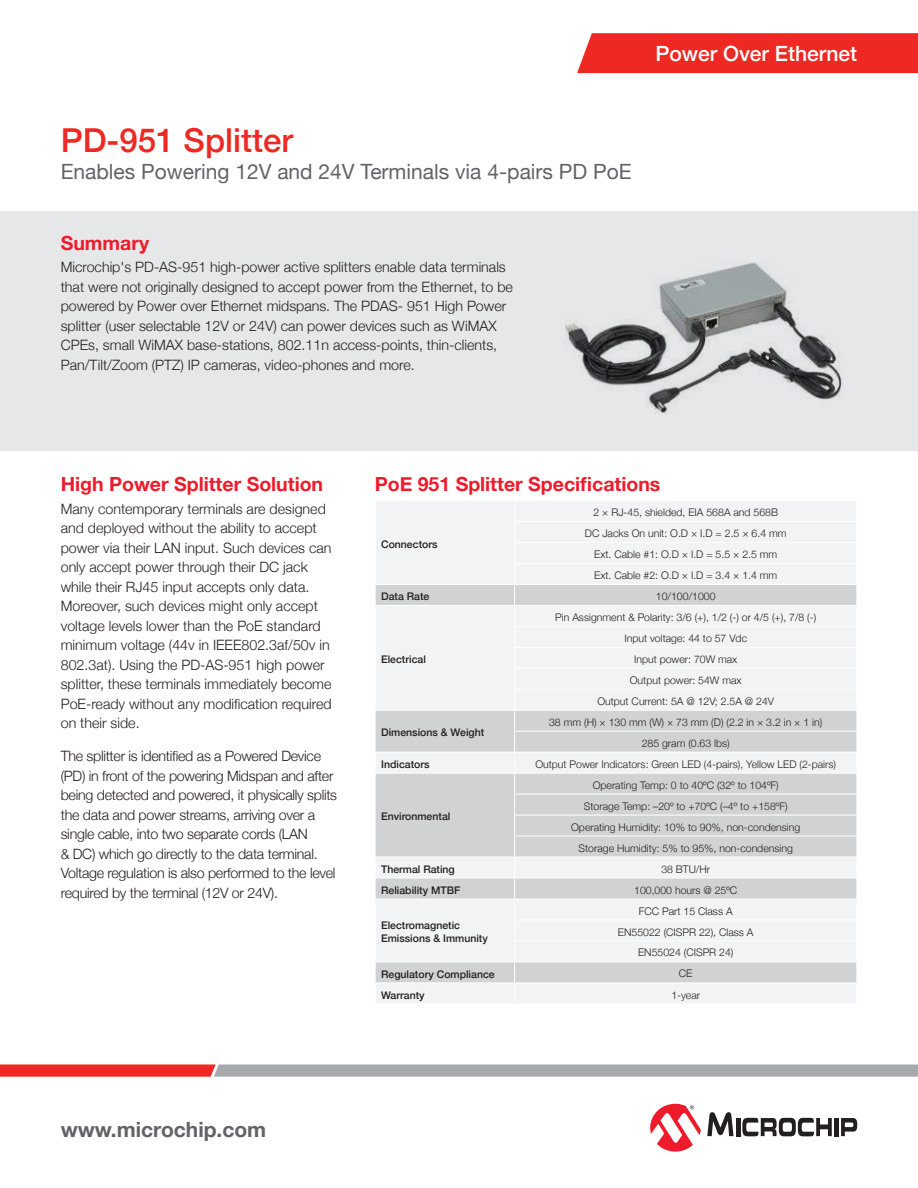
<style>
.page{position:relative;width:918px;height:1188px;background:#fff}
.page>*{position:absolute;margin:0;border:0;box-sizing:border-box;transform-origin:0 0}
.SS_TITLE{font:500 33px "Helvetica Neue";color:#ee2823}
.SS_SUBTITLE{font:21px "Helvetica Neue";color:#636366}
.t1{font:700 21px "Helvetica Neue";color:#636366}
.CATEGORY{font:500 21px "Helvetica Neue";color:#fff}
.SUBHEAD1{font:700 19.5px "Helvetica Neue";color:#ee1b2c}
.BODY_TEXT{font:300 14.25px/19.5px "Helvetica Neue";color:#231f20}
.BODY_TEXT-2{font:300 14.25px/19.5px "Helvetica Neue";letter-spacing:-.02em;color:#231f20}
.TABLE_BODY{font:300 10.5px "Helvetica Neue";color:#231f20}
.TABLE_BOLD_LEFT{font:500 10.5px/12.6px "Helvetica Neue";color:#231f20}
</style>
<div class="page">
<div style="left:0;top:211px;width:918px;height:239px;background:#e6e7e9"></div>
<svg style="left:0;top:1065px;width:918px;height:12px;background:#ba8e90"></svg>
<svg style="left:707px;top:1112px;width:27px;height:24px"></svg>
<hr style="left:736px;top:1118px;width:4px;height:18px;background:#231f20">
<div style="left:834px;top:1118px;width:5px;height:18px;background:#231f20"></div>
<svg style="left:841px;top:1118px;width:16px;height:18px"></svg>
<svg style="left:742px;top:1117px;width:90px;height:19px"></svg>
<svg style="left:650px;top:1104px;width:51px;height:48px"></svg>
<div style="left:577px;top:33px;width:341px;height:40px;background:#ee2823"></div>
<img style="left:565px;top:262px;width:278px;height:151px">
<div style="left:376px;top:501px;width:480px;height:502px;background:#f2f3f4"></div>
<svg style="left:376px;top:585px;width:480px;height:398px;fill:#f2f3f4"></svg>
<svg style="left:856px;top:585px;width:1px;height:398px"></svg>
<hr style="left:514px;top:521px;width:343px;height:1px;background:#fff">
<hr style="left:514px;top:542px;width:343px;height:1px;background:#fff">
<hr style="left:514px;top:563px;width:343px;height:1px;background:#fff">
<hr style="left:375px;top:584px;width:140px;height:1px;background:#fff">
<hr style="left:515px;top:584px;width:342px;height:1px;background:#fff">
<hr style="left:375px;top:605px;width:140px;height:1px;background:#fff">
<hr style="left:515px;top:605px;width:342px;height:1px;background:#fff">
<hr style="left:514px;top:626px;width:343px;height:1px;background:#fff">
<hr style="left:514px;top:647px;width:343px;height:1px;background:#fff">
<hr style="left:514px;top:668px;width:343px;height:1px;background:#fff">
<hr style="left:514px;top:689px;width:343px;height:1px;background:#fff">
<hr style="left:375px;top:710px;width:140px;height:1px;background:#fff">
<hr style="left:515px;top:710px;width:342px;height:1px;background:#fff">
<hr style="left:514px;top:731px;width:343px;height:1px;background:#fff">
<hr style="left:375px;top:752px;width:140px;height:1px;background:#fff">
<hr style="left:515px;top:752px;width:342px;height:1px;background:#fff">
<hr style="left:515px;top:773px;width:342px;height:1px;background:#fff">
<hr style="left:514px;top:794px;width:343px;height:1px;background:#fff">
<hr style="left:514px;top:815px;width:343px;height:1px;background:#fff">
<hr style="left:514px;top:836px;width:343px;height:1px;background:#fff">
<hr style="left:515px;top:857px;width:342px;height:1px;background:#fff">
<hr style="left:375px;top:878px;width:140px;height:1px;background:#fff">
<hr style="left:515px;top:878px;width:342px;height:1px;background:#fff">
<hr style="left:515px;top:899px;width:342px;height:1px;background:#fff">
<hr style="left:514px;top:920px;width:343px;height:1px;background:#fff">
<hr style="left:514px;top:941px;width:343px;height:1px;background:#fff">
<hr style="left:515px;top:962px;width:342px;height:1px;background:#fff">
<hr style="left:375px;top:983px;width:140px;height:1px;background:#fff">
<hr style="left:515px;top:983px;width:342px;height:1px;background:#fff">
<hr style="left:375px;top:773px;width:140px;height:1px;background:#fff">
<hr style="left:375px;top:857px;width:140px;height:1px;background:#fff">
<hr style="left:375px;top:899px;width:140px;height:1px;background:#fff">
<svg style="left:514px;top:501px;width:1px;height:502px"></svg>
<hr style="left:375px;top:962px;width:140px;height:1px;background:#fff">
<svg style="left:375px;top:585px;width:1px;height:398px"></svg>
<p class="CATEGORY" style="left:655px;top:37px;width:203px">Power Over Ethernet</p>
<p class="SS_TITLE" style="left:61px;top:114px;width:234px">PD-951 Splitter</p>
<p class="SS_SUBTITLE" style="left:61px;top:157px;width:572px">Enables Powering 12V and 24V Terminals via 4-pairs PD PoE</p>
<p class="SUBHEAD1" style="left:61px;top:227px;width:90px">Summary</p>
<p class="BODY_TEXT" style="left:61px;top:257px;width:454px">Microchip's PD-AS-951 high-power active splitters enable data terminals that were not originally designed to accept power from the Ethernet, to be powered by Power over Ethernet midspans. The PDAS- 951 High Power splitter (user selectable 12V or 24V) can power devices such as WiMAX CPEs, small WiMAX base-stations, 802.11n access-points, thin-clients, Pan/Tilt/Zoom (PTZ) IP cameras, video-phones and more.</p>
<p class="SUBHEAD1" style="left:61px;top:469px;width:264px">High Power Splitter Solution</p>
<p class="BODY_TEXT" style="left:61px;top:498px;width:272px">Many contemporary terminals are designed and deployed without the ability to accept power via their LAN input. Such devices can only accept power through their DC jack while their RJ45 input accepts only data.<br>Moreover, such devices might only accept voltage levels lower than the PoE standard minimum voltage (44v in IEEE802.3af/50v in 802.3at). Using the PD-AS-951 high power splitter, these terminals immediately become PoE-ready without any modification required on their side.</p>
<p class="BODY_TEXT-2" style="left:61px;top:745px;width:278px">The splitter is identified as a Powered Device (PD) in front of the powering Midspan and after being detected and powered, it physically splits the data and power streams, arriving over a single cable, into two separate cords (LAN<br>&amp; DC) which go directly to the data terminal.<br>Voltage regulation is also performed to the level required by the terminal (12V or 24V).</p>
<p class="SUBHEAD1" style="left:375px;top:469px;width:287px">PoE 951 Splitter Specifications</p>
<p class="TABLE_BOLD_LEFT" style="left:381px;top:537px;width:58px">Connectors</p>
<p class="TABLE_BODY" style="left:593px;top:504px;width:186px">2 × RJ-45, shielded, EIA 568A and 568B</p>
<p class="TABLE_BODY" style="left:585px;top:525px;width:203px">DC Jacks On unit: O.D × I.D = 2.5 × 6.4 mm</p>
<p class="TABLE_BODY" style="left:594px;top:546px;width:185px">Ext. Cable #1: O.D × I.D = 5.5 × 2.5 mm</p>
<p class="TABLE_BODY" style="left:594px;top:567px;width:185px">Ext. Cable #2: O.D × I.D = 3.4 × 1.4 mm</p>
<p class="TABLE_BOLD_LEFT" style="left:381px;top:589px;width:50px">Data Rate</p>
<p class="TABLE_BODY" style="left:656px;top:588px;width:61px">10/100/1000</p>
<p class="TABLE_BOLD_LEFT" style="left:381px;top:652px;width:46px">Electrical</p>
<p class="TABLE_BOLD_LEFT" style="left:381px;top:725px;width:105px">Dimensions &amp; Weight</p>
<p class="TABLE_BODY" style="left:555px;top:609px;width:262px">Pin Assignment &amp; Polarity: 3/6 (+), 1/2 (-) or 4/5 (+), 7/8 (-)</p>
<p class="TABLE_BODY" style="left:624px;top:630px;width:124px">Input voltage: 44 to 57 Vdc</p>
<p class="TABLE_BODY" style="left:634px;top:651px;width:105px">Input power: 70W max</p>
<p class="TABLE_BODY" style="left:630px;top:672px;width:113px">Output power: 54W max</p>
<p class="TABLE_BODY" style="left:597px;top:693px;width:178px">Output Current: 5A @ 12V; 2.5A @ 24V</p>
<p class="TABLE_BODY" style="left:549px;top:714px;width:275px">38 mm (H) × 130 mm (W) × 73 mm (D) (2.2 in × 3.2 in × 1 in)</p>
<p class="TABLE_BODY" style="left:642px;top:735px;width:90px">285 gram (0.63 lbs)</p>
<p class="TABLE_BOLD_LEFT" style="left:381px;top:757px;width:50px">Indicators</p>
<p class="TABLE_BODY" style="left:535px;top:755px;width:302px">Output Power Indicators: Green LED (4-pairs), Yellow LED (2-pairs)</p>
<p class="TABLE_BOLD_LEFT" style="left:381px;top:809px;width:71px">Environmental</p>
<p class="TABLE_BODY" style="left:593px;top:776px;width:187px">Operating Temp: 0 to 40ºC (32º to 104ºF)</p>
<p class="TABLE_BODY" style="left:584px;top:797px;width:205px">Storage Temp: –20º to +70ºC (–4º to +158ºF)</p>
<p class="TABLE_BODY" style="left:571px;top:818px;width:231px">Operating Humidity: 10% to 90%, non-condensing</p>
<p class="TABLE_BODY" style="left:579px;top:839px;width:216px">Storage Humidity: 5% to 95%, non-condensing</p>
<p class="TABLE_BOLD_LEFT" style="left:381px;top:862px;width:75px">Thermal Rating</p>
<p class="TABLE_BODY" style="left:661px;top:860px;width:50px">38 BTU/Hr</p>
<p class="TABLE_BOLD_LEFT" style="left:381px;top:883px;width:81px">Reliability MTBF</p>
<p class="TABLE_BODY" style="left:634px;top:881px;width:105px">100,000 hours @ 25ºC</p>
<p class="TABLE_BOLD_LEFT" style="left:381px;top:918px;width:108px">Electromagnetic<br>Emissions &amp; Immunity</p>
<p class="TABLE_BODY" style="left:639px;top:902px;width:95px">FCC Part 15 Class A</p>
<p class="TABLE_BODY" style="left:618px;top:923px;width:137px">EN55022 (CISPR 22), Class A</p>
<p class="TABLE_BODY" style="left:638px;top:944px;width:97px">EN55024 (CISPR 24)</p>
<p class="TABLE_BOLD_LEFT" style="left:381px;top:967px;width:115px">Regulatory Compliance</p>
<p class="TABLE_BODY" style="left:679px;top:965px;width:15px">CE</p>
<p class="TABLE_BOLD_LEFT" style="left:381px;top:988px;width:45px">Warranty</p>
<p class="TABLE_BODY" style="left:671px;top:986px;width:30px">1-year</p>
<p class="t1" style="left:61px;top:1113px;width:207px">www.microchip.com</p>
</div>
